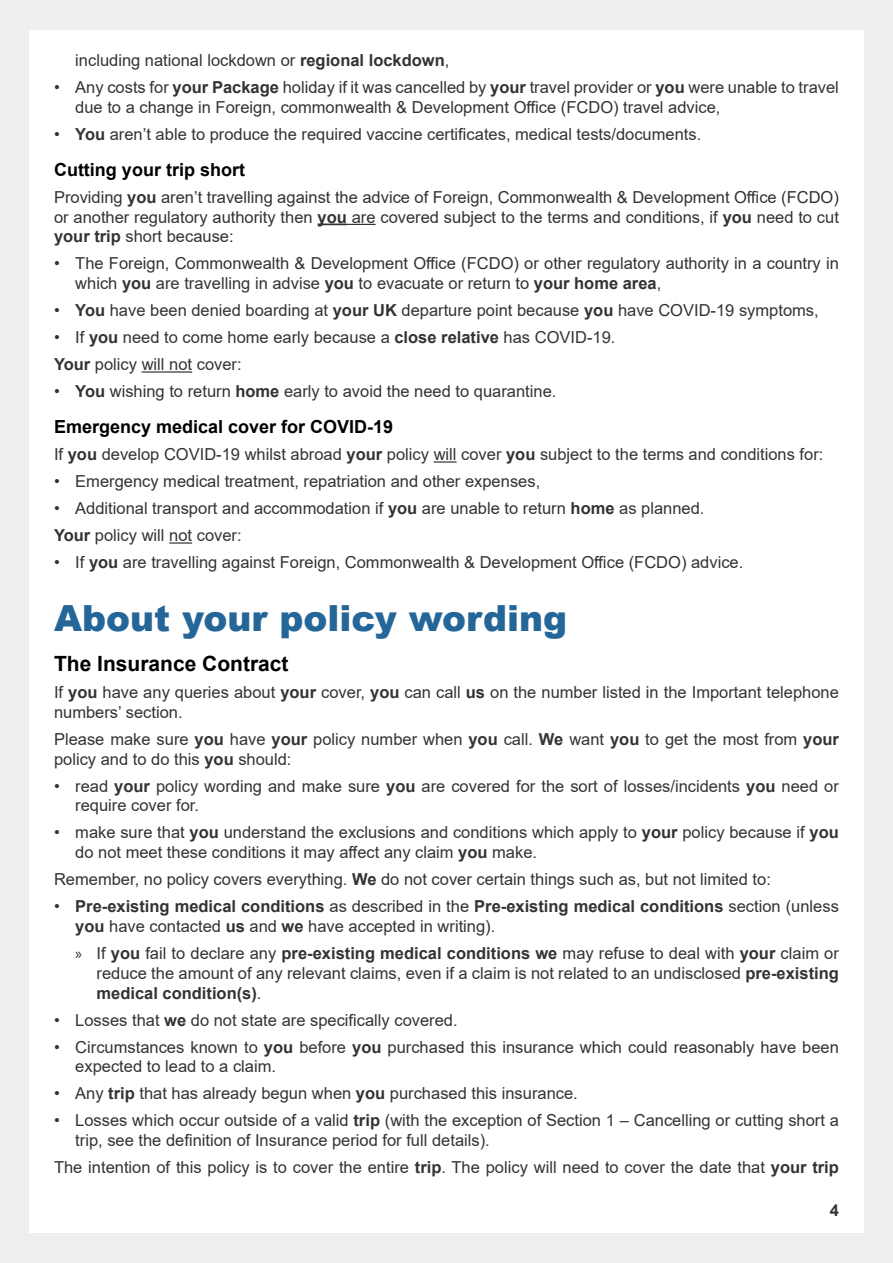
<style>
.page{position:relative;width:893px;height:1263px;background:#fff}
.page>*{position:absolute;margin:0;border:0;box-sizing:border-box;transform-origin:0 0}
.Heading{font:900 36px "Arial";color:#256698}
.Minor_Heading{font:700 21px "Arial";color:#000}
.Minor_Heading-2{font:700 18px "Arial";color:#000}
.t1{font:16.5px/19.8px "Arial";color:#333}
.t2{font:700 16.5px "Arial";color:#333}
.s1{font-weight:700}
.s2{font-family:"Myriad Pro"}
</style>
<div class="page">
<div style="left:865px;top:0;width:28px;height:1263px;background:#edefed"></div>
<div style="left:0;top:0;width:28px;height:1263px;background:#edefed"></div>
<div style="left:0;top:1233px;width:893px;height:30px;background:#edefed"></div>
<div style="left:0;top:0;width:893px;height:30px;background:#edefed"></div>
<hr style="left:318px;top:223px;width:29px;height:2px;background:#333">
<svg style="left:347px;top:224px;width:29px;height:1px"></svg>
<hr style="left:142px;top:371px;width:50px;height:2px;background:#333">
<hr style="left:434px;top:461px;width:23px;height:2px;background:#333">
<hr style="left:169px;top:542px;width:23px;height:2px;background:#333">
<p class="t1" style="left:75px;top:50px;width:376px">including national lockdown or <span class="s1">regional lockdown</span>,</p>
<p class="t1" style="left:75px;top:77px;width:765px;text-indent:-21px">• Any costs for <span class="s1">your Package</span> holiday if it was cancelled by <span class="s1">your</span> travel provider or <span class="s1">you</span> were unable to travel due to a change in Foreign, commonwealth &amp; Development Office (FCDO) travel advice,</p>
<p class="t1" style="left:54px;top:124px;width:649px">• <span class="s1">You</span> aren’t able to produce the required vaccine certificates, medical tests/documents.</p>
<p class="Minor_Heading-2" style="left:54px;top:157px;width:192px">Cutting your trip short</p>
<p class="t1" style="left:54px;top:187px;width:786px;text-align:justify">Providing <span class="s1">you</span> aren’t travelling against the advice of Foreign, Commonwealth &amp; Development Office (FCDO) or another regulatory authority then <span class="s1">you</span> are covered subject to the terms and conditions, if <span class="s1">you</span> need to cut <span class="s1">your trip</span> short because:</p>
<p class="t1" style="left:75px;top:254px;width:765px;text-indent:-21px">• The Foreign, Commonwealth &amp; Development Office (FCDO) or other regulatory authority in a country in which <span class="s1">you</span> are travelling in advise <span class="s1">you</span> to evacuate or return to <span class="s1">your home area</span>,</p>
<p class="t1" style="left:54px;top:300px;width:766px">• <span class="s1">You</span> have been denied boarding at <span class="s1">your UK</span> departure point because <span class="s1">you</span> have COVID-19 symptoms,</p>
<p class="t1" style="left:54px;top:327px;width:563px">• If <span class="s1">you</span> need to come home early because a <span class="s1">close relative</span> has COVID-19.</p>
<p class="t1" style="left:54px;top:354px;width:189px"><span class="s1">Your</span> policy will not cover:</p>
<p class="t1" style="left:54px;top:381px;width:504px">• <span class="s1">You</span> wishing to return <span class="s1">home</span> early to avoid the need to quarantine.</p>
<p class="Minor_Heading-2" style="left:54px;top:414px;width:341px">Emergency medical cover for COVID-19</p>
<p class="t1" style="left:54px;top:444px;width:771px">If <span class="s1">you</span> develop COVID-19 whilst abroad <span class="s1">your</span> policy will cover <span class="s1">you</span> subject to the terms and conditions for:</p>
<p class="t1" style="left:54px;top:471px;width:488px">• Emergency medical treatment, repatriation and other expenses,</p>
<p class="t1" style="left:54px;top:498px;width:652px">• Additional transport and accommodation if <span class="s1">you</span> are unable to return <span class="s1">home</span> as planned.</p>
<p class="t1" style="left:54px;top:525px;width:189px"><span class="s1">Your</span> policy will not cover:</p>
<p class="t1" style="left:54px;top:552px;width:691px">• If <span class="s1">you</span> are travelling against Foreign, Commonwealth &amp; Development Office (FCDO) advice.</p>
<p class="Heading" style="left:54px;top:592px;width:515px">About your policy wording</p>
<p class="Minor_Heading" style="left:54px;top:649px;width:236px">The Insurance Contract</p>
<p class="t1" style="left:54px;top:682px;width:786px">If <span class="s1">you</span> have any queries about <span class="s1">your</span> cover, <span class="s1">you</span> can call <span class="s1">us</span> on the number listed in the Important telephone numbers’ section.</p>
<p class="t1" style="left:54px;top:729px;width:786px">Please make sure <span class="s1">you</span> have <span class="s1">your</span> policy number when <span class="s1">you</span> call. <span class="s1">We</span> want <span class="s1">you</span> to get the most from <span class="s1">your </span>policy and to do this <span class="s1">you</span> should:</p>
<p class="t1" style="left:75px;top:776px;width:765px;text-indent:-21px">• read <span class="s1">your</span> policy wording and make sure <span class="s1">you</span> are covered for the sort of losses/incidents <span class="s1">you</span> need or require cover for.</p>
<p class="t1" style="left:75px;top:822px;width:765px;text-indent:-21px">• make sure that <span class="s1">you</span> understand the exclusions and conditions which apply to <span class="s1">your</span> policy because if <span class="s1">you </span>do not meet these conditions it may affect any claim <span class="s1">you</span> make.</p>
<p class="t1" style="left:54px;top:869px;width:718px">Remember, no policy covers everything. <span class="s1">We</span> do not cover certain things such as, but not limited to:</p>
<p class="t1" style="left:75px;top:896px;width:765px;text-indent:-21px">• <span class="s1">Pre-existing medical conditions</span> as described in the <span class="s1">Pre-existing medical conditions</span> section (unless <span class="s1">you</span> have contacted <span class="s1">us</span> and <span class="s1">we</span> have accepted in writing).</p>
<p class="t1" style="left:97px;top:943px;width:744px;text-align:justify;text-indent:-21px"><span class="s2">»</span> If <span class="s1">you</span> fail to declare any <span class="s1">pre-existing medical conditions we</span> may refuse to deal with <span class="s1">your</span> claim or reduce the amount of any relevant claims, even if a claim is not related to an undisclosed <span class="s1">pre-existing medical condition(s)</span>.</p>
<p class="t1" style="left:54px;top:1010px;width:405px">• Losses that <span class="s1">we</span> do not state are specifically covered.</p>
<p class="t1" style="left:75px;top:1037px;width:765px;text-indent:-21px">• Circumstances known to <span class="s1">you</span> before <span class="s1">you</span> purchased this insurance which could reasonably have been expected to lead to a claim.</p>
<p class="t1" style="left:54px;top:1083px;width:525px">• Any <span class="s1">trip</span> that has already begun when <span class="s1">you</span> purchased this insurance.</p>
<p class="t1" style="left:75px;top:1110px;width:765px;text-indent:-21px">• Losses which occur outside of a valid <span class="s1">trip</span> (with the exception of Section 1 – Cancelling or cutting short a trip, see the definition of Insurance period for full details).</p>
<p class="t1" style="left:54px;top:1157px;width:786px">The intention of this policy is to cover the entire <span class="s1">trip</span>. The policy will need to cover the date that <span class="s1">your trip</span></p>
<p class="t2" style="left:830px;top:1198px;width:11px">4</p>
</div>
